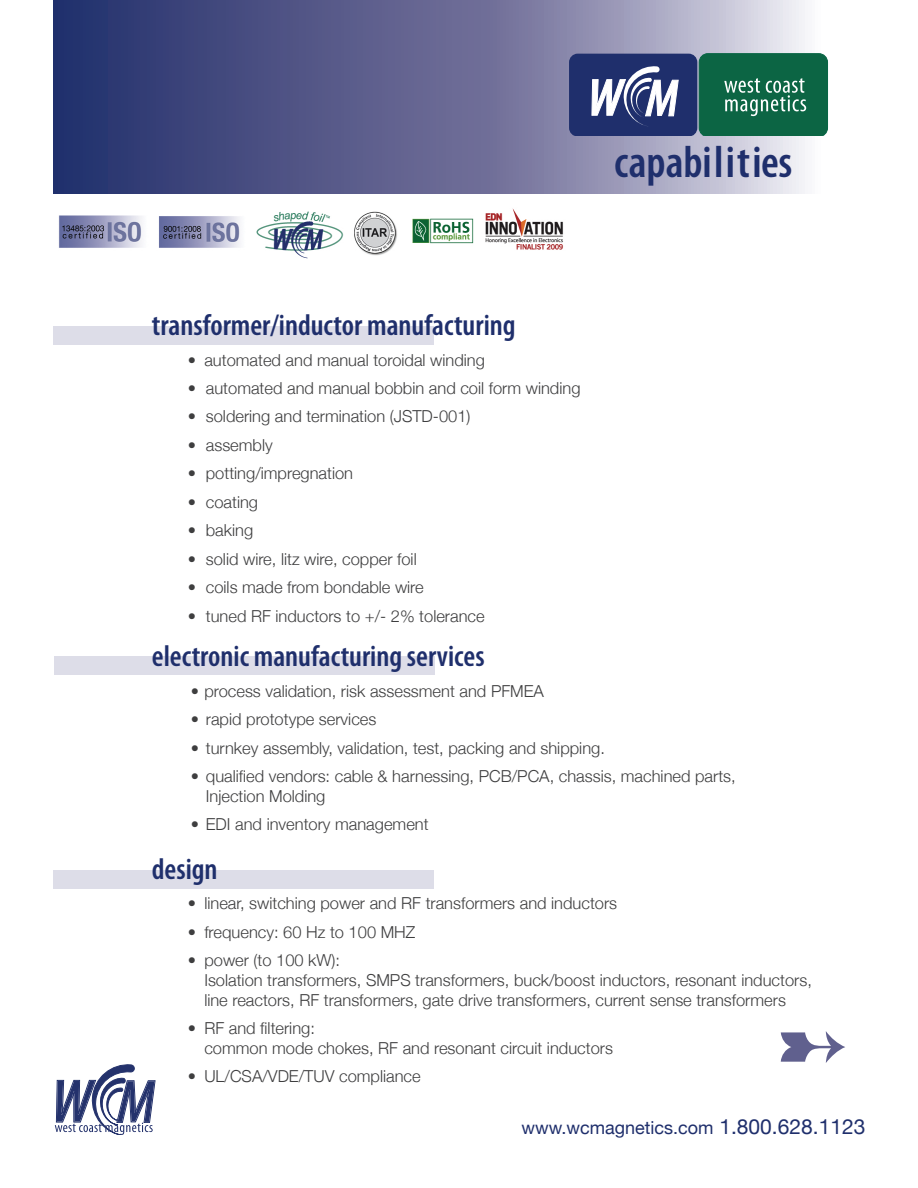
<style>
.page{position:relative;width:918px;height:1188px;background:#fff}
.page>*{position:absolute;margin:0;border:0;box-sizing:border-box;transform-origin:0 0}
.t1{font:600 condensed 45px "Myriad Pro";color:#1f2f6c}
.t2{font:600 condensed 30px "Myriad Pro";color:#1f2f6c}
.t3{font:18px "Helvetica Neue";color:#1f2f6c}
.t4{font:300 16.5px/19.8px "Helvetica Neue";color:#3e3e3f}
.s1{font-size:21px}
</style>
<div class="page">
<svg style="left:54px;top:0;width:771px;height:194px;background:#6a6d98"></svg>
<svg style="left:569px;top:53px;width:259px;height:82px;background:#34636d"></svg>
<svg style="left:55px;top:1064px;width:100px;height:70px"></svg>
<div style="left:53px;top:871px;width:381px;height:18px;background:#dddde8"></div>
<div style="left:53px;top:327px;width:381px;height:18px;background:#dddde8"></div>
<div style="left:54px;top:657px;width:381px;height:18px;background:#dddde8"></div>
<img style="left:59px;top:208px;width:504px;height:51px">
<h1 class="t1" style="left:614px;top:137px;width:180px">capabilities</h1>
<h2 class="t2" style="left:152px;top:309px;width:365px">transformer/inductor manufacturing</h2>
<p class="t4" style="left:188px;top:349px;width:299px">• automated and manual toroidal winding</p>
<p class="t4" style="left:188px;top:377px;width:394px">• automated and manual bobbin and coil form winding</p>
<p class="t4" style="left:188px;top:406px;width:284px">• soldering and termination (JSTD-001)</p>
<p class="t4" style="left:188px;top:434px;width:86px">• assembly</p>
<p class="t4" style="left:188px;top:463px;width:167px">• potting/impregnation</p>
<p class="t4" style="left:188px;top:491px;width:72px">• coating</p>
<p class="t4" style="left:188px;top:520px;width:67px">• baking</p>
<p class="t4" style="left:188px;top:548px;width:230px">• solid wire, litz wire, copper foil</p>
<p class="t4" style="left:188px;top:576px;width:237px">• coils made from bondable wire</p>
<p class="t4" style="left:188px;top:605px;width:298px">• tuned RF inductors to +/- 2% tolerance</p>
<h2 class="t2" style="left:152px;top:640px;width:334px">electronic manufacturing services</h2>
<p class="t4" style="left:191px;top:680px;width:355px">• process validation, risk assessment and PFMEA</p>
<p class="t4" style="left:191px;top:708px;width:187px">• rapid prototype services</p>
<p class="t4" style="left:191px;top:737px;width:416px">• turnkey assembly, validation, test, packing and shipping.</p>
<p class="t4" style="left:206px;top:765px;width:531px;text-indent:-15px">• qualified vendors: cable &amp; harnessing, PCB/PCA, chassis, machined parts,<br>Injection Molding</p>
<p class="t4" style="left:191px;top:814px;width:239px">• EDI and inventory management</p>
<h2 class="t2" style="left:152px;top:852px;width:67px">design</h2>
<p class="t4" style="left:188px;top:892px;width:431px">• linear, switching power and RF transformers and inductors</p>
<p class="t4" style="left:188px;top:921px;width:229px">• frequency: 60 Hz to 100 MHZ</p>
<p class="t4" style="left:204px;top:949px;width:609px;text-indent:-16px">• power (to 100 kW):<br>Isolation transformers, SMPS transformers, buck/boost inductors, resonant inductors, line reactors, RF transformers, gate drive transformers, current sense transformers</p>
<p class="t4" style="left:204px;top:1017px;width:410px;text-indent:-16px">• RF and filtering:<br>common mode chokes, RF and resonant circuit inductors</p>
<p class="t4" style="left:188px;top:1066px;width:234px">• UL/CSA/VDE/TUV compliance</p>
<p class="t3" style="left:522px;top:1115px;width:345px">www.wcmagnetics.com <span class="s1">1.800.628.1123</span></p>
</div>
